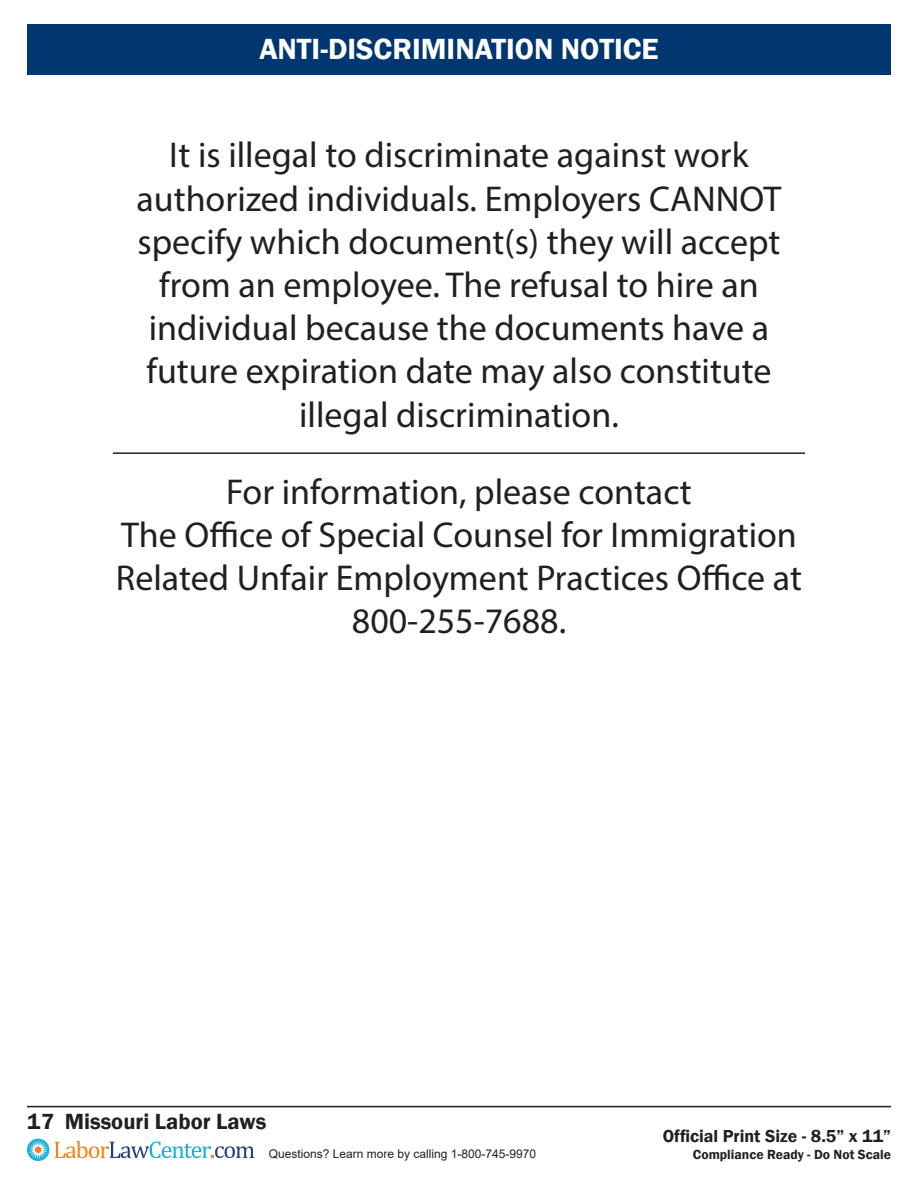
<style>
.page{position:relative;width:918px;height:1188px;background:#fff}
.page>*{position:absolute;margin:0;border:0;box-sizing:border-box;transform-origin:0 0}
.t1{font:36px/43.2px "Myriad Pro";color:#231f20;text-align:center}
.t2{font:600 30px "Franklin Gothic";color:#fff}
.t3{font:600 22.5px "Franklin Gothic";color:#231f20}
.t4{font:600 17.85px "Franklin Gothic";color:#231f20}
.t5{font:600 13.65px "Franklin Gothic";color:#231f20}
.t6{font:12px "Arial";color:#231f20}
</style>
<div class="page">
<hr style="left:27px;top:1106px;width:864px;height:1px;background:#231f20">
<svg style="left:27px;top:1139px;width:22px;height:22px"></svg>
<div style="left:35px;top:1146px;width:7px;height:7px;background:#f58320;border-radius:50%"></div>
<svg style="left:55px;top:1141px;width:199px;height:17px"></svg>
<div style="left:27px;top:24px;width:864px;height:50px;background:#003770"></div>
<hr style="left:113px;top:452px;width:692px;height:2px;background:#231f20">
<p class="t2" style="left:259px;top:31px;width:401px">ANTI-DISCRIMINATION NOTICE</p>
<p class="t1" style="left:137px;top:133px;width:646px">It is illegal to discriminate against work authorized individuals. Employers CANNOT specify which document(s) they will accept from an employee. The refusal to hire an individual because the documents have a future expiration date may also constitute illegal discrimination.</p>
<p class="t1" style="left:226px;top:469px;width:467px">For information, please contact</p>
<p class="t1" style="left:121px;top:513px;width:677px">The Office of Special Counsel for Immigration</p>
<p class="t1" style="left:116px;top:556px;width:688px">Related Unfair Employment Practices Office at</p>
<p class="t1" style="left:352px;top:599px;width:216px">800-255-7688.</p>
<p class="t3" style="left:27px;top:1107px;width:241px">17 Missouri Labor Laws</p>
<p class="t6" style="left:269px;top:1146px;width:269px">Questions? Learn more by calling 1-800-745-9970</p>
<p class="t4" style="left:663px;top:1125px;width:230px">Official Print Size - 8.5” x 11”</p>
<p class="t5" style="left:693px;top:1146px;width:200px">Compliance Ready - Do Not Scale</p>
</div>
